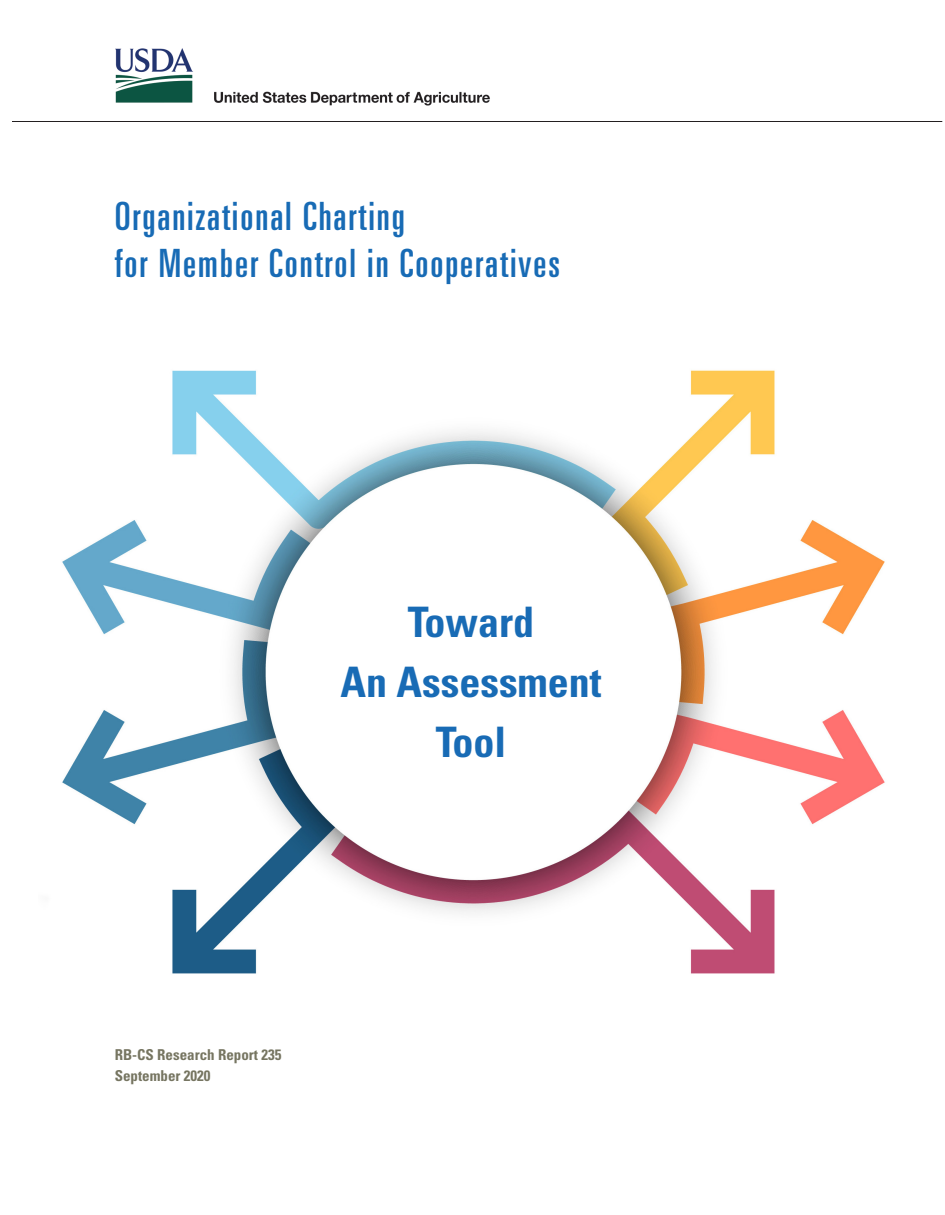
<style>
.page{position:relative;width:945px;height:1215px;background:#fff}
.page>*{position:absolute;margin:0;border:0;box-sizing:border-box;transform-origin:0 0}
.t1{font:700 condensed 42px "Univers";color:#186bb5}
.t2{font:ultra-condensed 39px "Univers";letter-spacing:.05em;color:#186bb5}
.t3{font:700 condensed 15px "Univers";color:#767561}
</style>
<div class="page">
<img style="left:62px;top:370px;width:823px;height:604px">
<img style="left:115px;top:48px;width:375px;height:58px">
<hr style="left:12px;top:121px;width:930px;height:1px;background:#231f20">
<p class="t2" style="left:115px;top:194px;width:292px">Organizational Charting</p>
<p class="t2" style="left:115px;top:241px;width:447px">for Member Control in Cooperatives</p>
<p class="t1" style="left:408px;top:596px;width:128px">Toward</p>
<p class="t1" style="left:340px;top:656px;width:263px">An Assessment</p>
<p class="t1" style="left:436px;top:716px;width:72px">Tool</p>
<p class="t3" style="left:115px;top:1046px;width:168px">RB-CS Research Report 235</p>
<p class="t3" style="left:115px;top:1067px;width:97px">September 2020</p>
</div>
